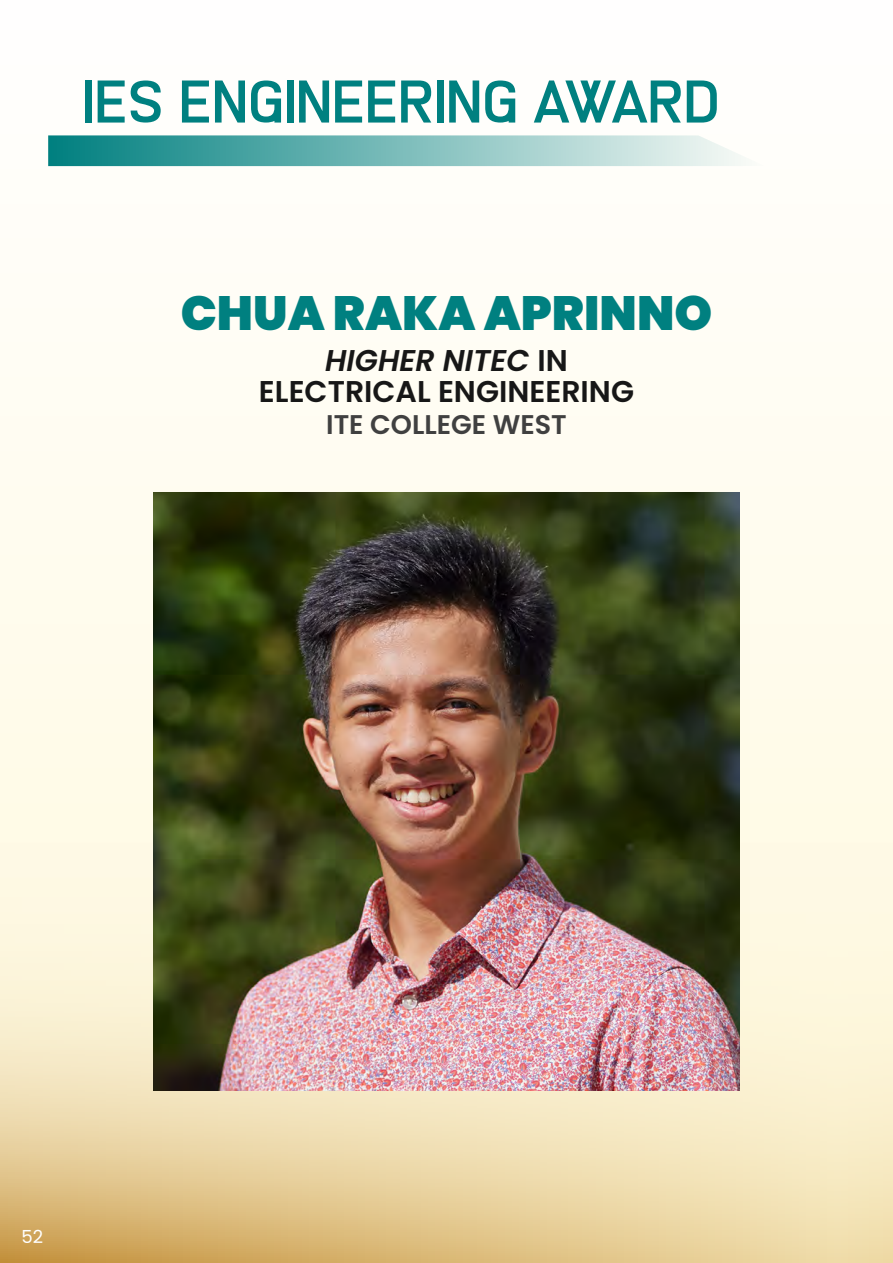
<style>
.page{position:relative;width:893px;height:1263px;background:#fffdf6}
.page>*{position:absolute;margin:0;border:0;box-sizing:border-box;transform-origin:0 0}
.t1{font:61.5px "Fine Allie";color:#008080}
.t2{font:900 48px "Poppins";color:#008080}
.t3{font:600 30px/31.5px "Poppins";color:#171717;text-align:center}
.t4{font:600 27px "Poppins";color:#404040}
.t5{font:18px "Poppins";color:#fff}
.s1{font-style:italic}
</style>
<div class="page">
<svg style="left:0;top:735px;width:893px;height:528px;background:#f2e3bc"></svg>
<img style="left:153px;top:492px;width:587px;height:598px">
<svg style="left:48px;top:135px;width:693px;height:31px;background:#7cbcba"></svg>
<h1 class="t1" style="left:83px;top:78px;width:639px">IES ENGINEERING AWARD</h1>
<h2 class="t2" style="left:181px;top:285px;width:533px">CHUA RAKA APRINNO</h2>
<p class="t3" style="left:259px;top:344px;width:377px"><span class="s1">HIGHER NITEC</span> IN<br>ELECTRICAL ENGINEERING</p>
<p class="t4" style="left:326px;top:408px;width:242px">ITE COLLEGE WEST</p>
<p class="t5" style="left:22px;top:1226px;width:23px">52</p>
</div>
